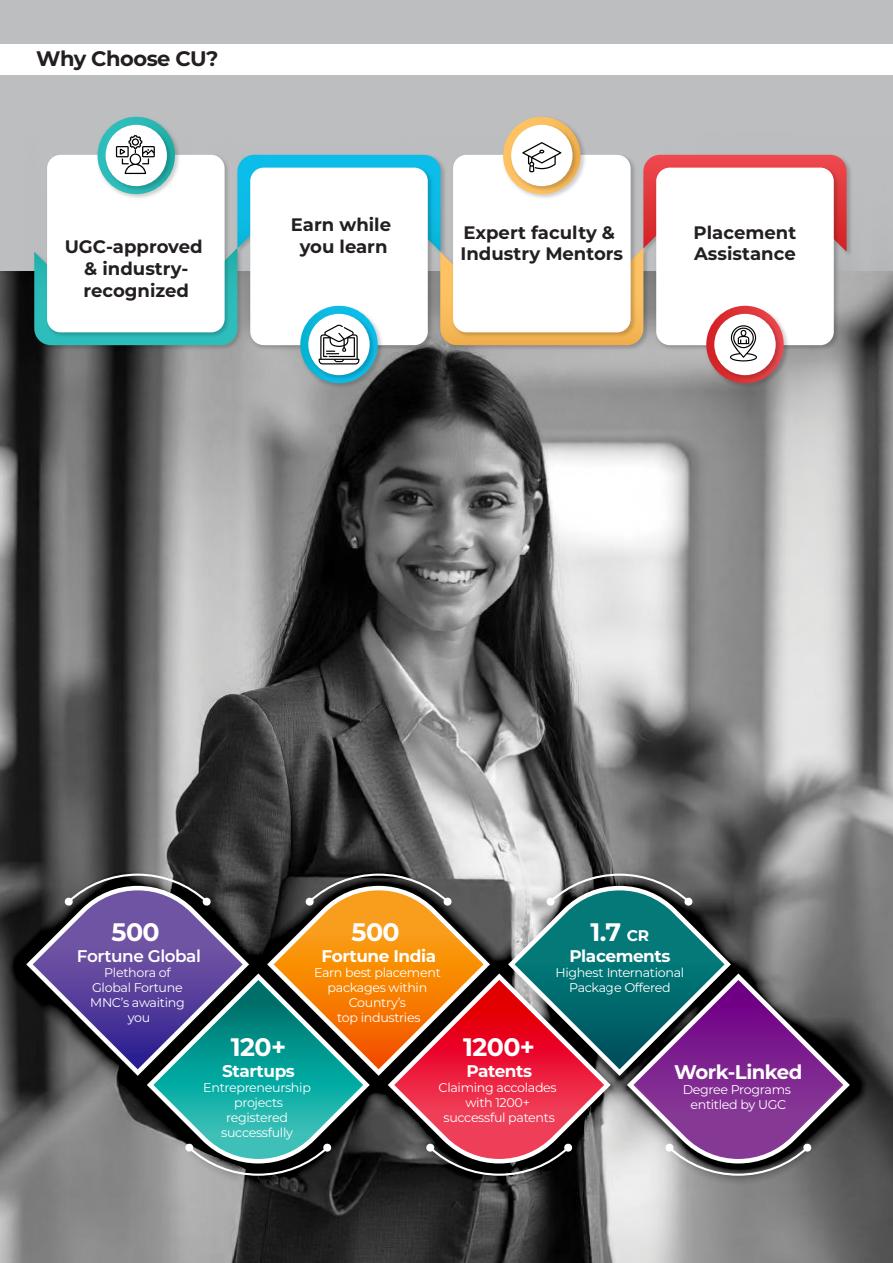
<style>
.page{position:relative;width:893px;height:1263px;background:#fff}
.page>*{position:absolute;margin:0;border:0;box-sizing:border-box;transform-origin:0 0}
.t1{font:700 25.35px "Montserrat";letter-spacing:-.025em;color:#fff}
.t2{font:700 21px "Montserrat";letter-spacing:-.025em;color:#231f20}
.t3{font:700 19.65px "Montserrat";letter-spacing:-.025em;color:#fff}
.t4{font:700 18px/21.8px "Montserrat";color:#231f20;text-align:center}
.t5{font:700 16.8px "Montserrat";letter-spacing:-.025em;color:#fff}
.t6{font:600 16.8px "Montserrat";letter-spacing:-.025em;color:#fff}
.t7{font:12.6px/15.1px "Montserrat";letter-spacing:-.025em;color:#fff;text-align:center}
.s1{font-size:15.45px}
</style>
<div class="page">
<div style="left:0;top:0;width:893px;height:272px;background:#bcbec0"></div>
<img style="left:0;top:272px;width:893px;height:991px">
<div style="left:0;top:44px;width:893px;height:31px;background:#fff"></div>
<img style="left:847px;top:152px;width:7px;height:107px">
<img style="left:95px;top:114px;width:87px;height:21px">
<div style="left:98px;top:117px;width:77px;height:77px;background:#2dbbb9;border-radius:39px"></div>
<img style="left:103px;top:122px;width:71px;height:13px">
<div style="left:106px;top:125px;width:61px;height:61px;background:#fff;border-radius:50%"></div>
<img style="left:298px;top:364px;width:87px;height:26px">
<img style="left:306px;top:364px;width:71px;height:19px">
<div style="left:308px;top:314px;width:62px;height:61px;background:#fff;border-radius:50%"></div>
<img style="left:704px;top:364px;width:87px;height:26px">
<img style="left:712px;top:364px;width:71px;height:19px">
<div style="left:714px;top:314px;width:62px;height:61px;background:#fff;border-radius:50%"></div>
<img style="left:501px;top:114px;width:87px;height:21px">
<div style="left:503px;top:117px;width:77px;height:77px;background:#fcc161;border-radius:39px"></div>
<img style="left:508px;top:122px;width:72px;height:13px">
<div style="left:511px;top:125px;width:61px;height:61px;background:#fff;border-radius:50%"></div>
<svg style="left:7px;top:869px;width:241px;height:229px"></svg>
<svg style="left:128px;top:1176px;width:241px;height:11px"></svg>
<svg style="left:369px;top:1176px;width:239px;height:11px"></svg>
<svg style="left:608px;top:957px;width:262px;height:230px"></svg>
<svg style="left:26px;top:873px;width:824px;height:303px"></svg>
<svg style="left:34px;top:135px;width:813px;height:229px"></svg>
<h2 class="t2" style="left:36px;top:43px;width:184px">Why Choose CU?</h2>
<h3 class="t4" style="left:65px;top:235px;width:139px">UGC-approved &amp; industry&shy;recognized</h3>
<h3 class="t4" style="left:291px;top:213px;width:102px">Earn while you learn</h3>
<h3 class="t4" style="left:460px;top:220px;width:164px;text-align:left">Expert faculty &amp;<br>Industry Mentors</h3>
<h3 class="t4" style="left:694px;top:220px;width:104px;text-align:left">Placement<br>Assistance</h3>
<h1 class="t1" style="left:112px;top:914px;width:50px">500</h1>
<h3 class="t6" style="left:77px;top:944px;width:125px">Fortune Global</h3>
<p class="t7" style="left:90px;top:964px;width:96px">Plethora of<br>Global Fortune<br>MNC’s awaiting you</p>
<h1 class="t1" style="left:352px;top:914px;width:50px">500</h1>
<h3 class="t5" style="left:322px;top:943px;width:116px">Fortune India</h3>
<p class="t7" style="left:314px;top:964px;width:128px">Earn best placement packages within<br>Country’s<br>top industries</p>
<h1 class="t1" style="left:590px;top:914px;width:60px">1.7 <span class="s1">CR</span></h1>
<h3 class="t5" style="left:569px;top:943px;width:103px">Placements</h3>
<p class="t7" style="left:555px;top:964px;width:130px">Highest International<br>Package Offered</p>
<h1 class="t1" style="left:231px;top:1029px;width:57px">120+</h1>
<h3 class="t5" style="left:222px;top:1058px;width:74px">Startups</h3>
<p class="t7" style="left:203px;top:1079px;width:109px">Entrepreneurship projects registered successfully</p>
<h1 class="t1" style="left:463px;top:1029px;width:73px">1200+</h1>
<h3 class="t5" style="left:466px;top:1058px;width:67px">Patents</h3>
<p class="t7" style="left:439px;top:1079px;width:120px">Claiming accolades with 1200+ successful patents</p>
<h3 class="t3" style="left:674px;top:1058px;width:130px">Work-Linked</h3>
<p class="t7" style="left:683px;top:1081px;width:110px">Degree Programs entitled by UGC</p>
</div>
